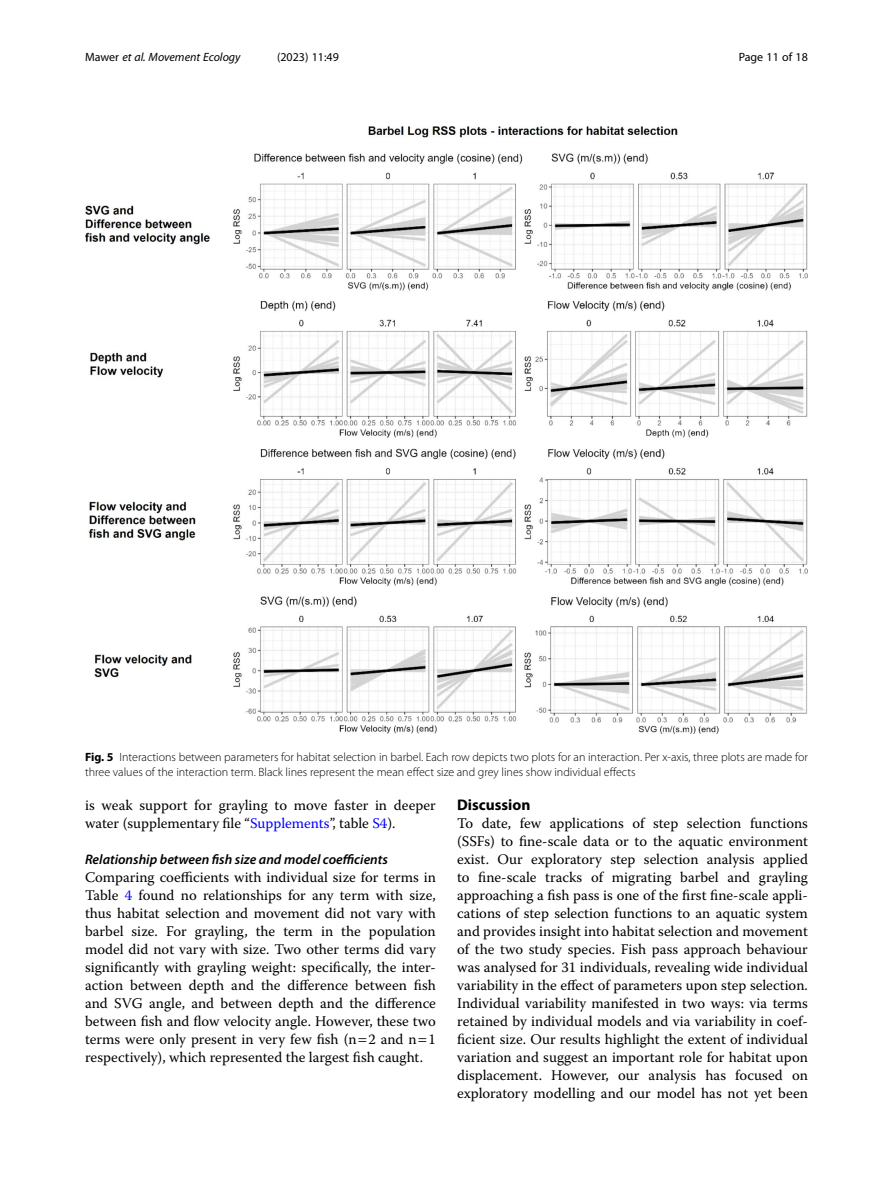
<style>
.page{position:relative;width:893px;height:1191px;background:#fff}
.page>*{position:absolute;margin:0;border:0;box-sizing:border-box;transform-origin:0 0}
.Head_1{font:700 15.45px "Myriad Pro";color:#000}
.Body_Text{font:14.7px/18px "Warnock Pro";color:#000;text-align:justify}
.Body_Text_Indent{font:14.7px/18px "Warnock Pro";color:#000}
.Head_3{font:italic 600 13.8px "Myriad Pro";color:#000}
.Figure_Caption{font:300 12px/15px "Myriad Pro";color:#000}
.t1{font:italic 12px "Myriad Pro";color:#000}
.t2{font:12px "Myriad Pro";color:#000}
.s1{font-style:normal}
.s2{font-weight:700}
.s3{color:#00f}
</style>
<div class="page">
<img style="left:85px;top:126px;width:723px;height:608px">
<p class="t1" style="left:85px;top:50px;width:157px"><span class="s1">Mawer</span> et al. Movement Ecology</p>
<p class="t2" style="left:277px;top:50px;width:63px">(2023) 11:49</p>
<p class="t2" style="left:739px;top:50px;width:71px">Page 11 of 18</p>
<p class="Figure_Caption" style="left:85px;top:749px;width:724px"><span class="s2">Fig. 5</span> Interactions between parameters for habitat selection in barbel. Each row depicts two plots for an interaction. Per x-axis, three plots are made for three values of the interaction term. Black lines represent the mean effect size and grey lines show individual effects</p>
<p class="Body_Text_Indent" style="left:85px;top:796px;width:352px">is weak support for grayling to move faster in deeper water (supplementary file “<span class="s3">Supplements</span>”, table <span class="s3">S4</span>).</p>
<p class="Head_3" style="left:85px;top:851px;width:304px">Relationship between fish size and model coefficients</p>
<p class="Body_Text" style="left:85px;top:868px;width:352px">Comparing coefficients with individual size for terms in Table <span class="s3">4</span> found no relationships for any term with size, thus habitat selection and movement did not vary with barbel size. For grayling, the term in the population model did not vary with size. Two other terms did vary significantly with grayling weight: specifically, the inter&shy;action between depth and the difference between fish and SVG angle, and between depth and the difference between fish and flow velocity angle. However, these two terms were only present in very few fish (n 2 and n 1 respectively), which represented the largest fish caught.</p>
<p class="Head_1" style="left:457px;top:795px;width:75px">Discussion</p>
<p class="Body_Text" style="left:457px;top:814px;width:352px">To date, few applications of step selection functions (SSFs) to fine-scale data or to the aquatic environment exist. Our exploratory step selection analysis applied to fine-scale tracks of migrating barbel and grayling approaching a fish pass is one of the first fine-scale appli&shy;cations of step selection functions to an aquatic system and provides insight into habitat selection and movement of the two study species. Fish pass approach behaviour was analysed for 31 individuals, revealing wide individual variability in the effect of parameters upon step selection.<br>Individual variability manifested in two ways: via terms retained by individual models and via variability in coef&shy;ficient size. Our results highlight the extent of individual variation and suggest an important role for habitat upon displacement. However, our analysis has focused on exploratory modelling and our model has not yet been</p>
</div>
